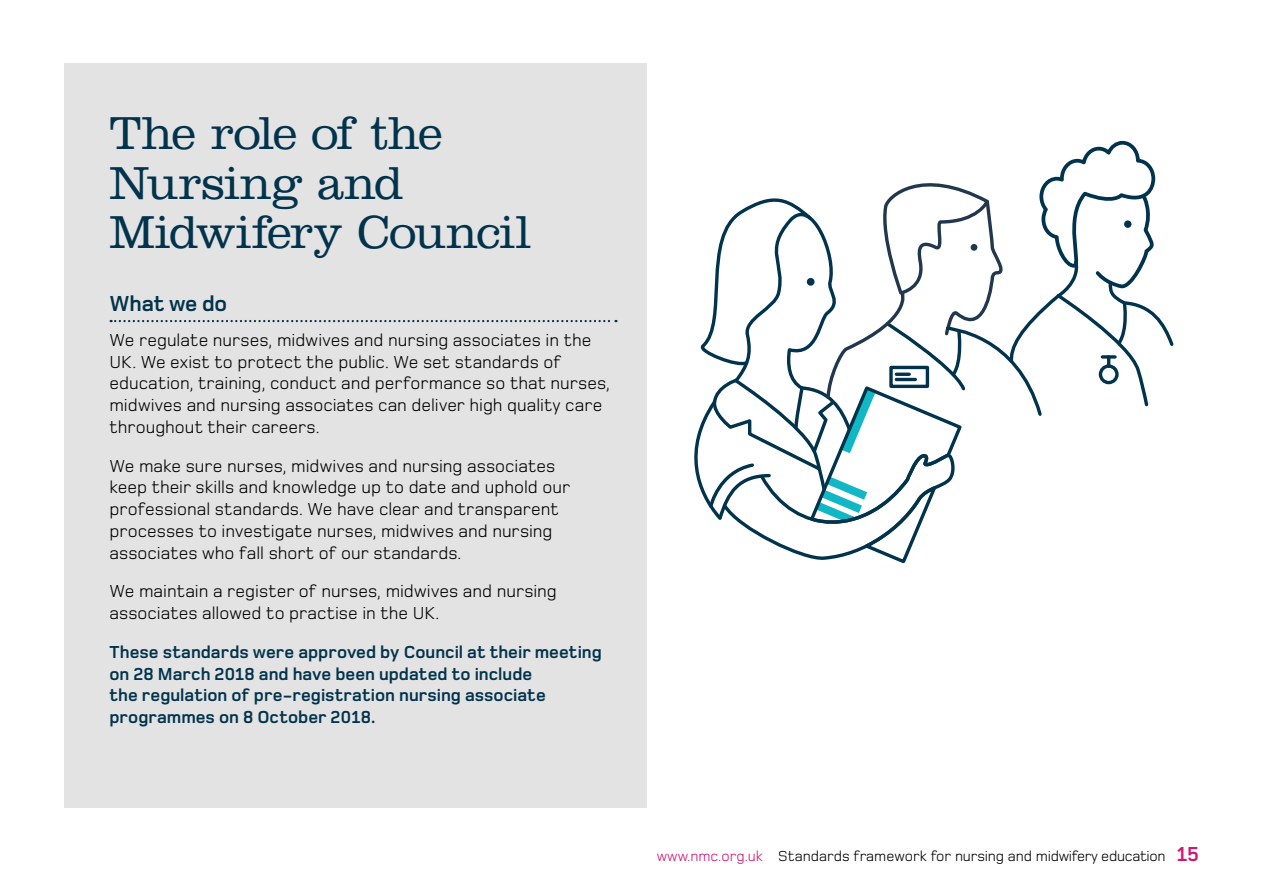
<style>
.page{position:relative;width:1263px;height:893px;background:#fff}
.page>*{position:absolute;margin:0;border:0;box-sizing:border-box;transform-origin:0 0}
.t1{font:300 48px/49.5px "Clarendon";letter-spacing:-.02em;color:#01334c}
.t2{font:700 22.5px "Foundry Monoline";letter-spacing:-.01em;color:#01334c}
.t3{font:18px/21.8px "Foundry Monoline";color:#000}
.t4{font:700 18px/21.8px "Foundry Monoline";color:#01334c}
.t5{font:15px "Foundry Monoline";color:#000}
.s1{color:#d11775}
.s2{font-weight:700;font-size:21px;color:#d11775}
</style>
<div class="page">
<div style="left:64px;top:64px;width:582px;height:744px;background:#e3e3e3"></div>
<svg style="left:111px;top:320px;width:505px;height:2px"></svg>
<svg style="left:694px;top:140px;width:480px;height:424px"></svg>
<h1 class="t1" style="left:109px;top:109px;width:423px">The role of the<br>Nursing and<br>Midwifery Council</h1>
<p class="t2" style="left:109px;top:292px;width:119px">What we do</p>
<p class="t3" style="left:109px;top:329px;width:502px">We regulate nurses, midwives and nursing associates in the UK. We exist to protect the public. We set standards of education, training, conduct and performance so that nurses, midwives and nursing associates can deliver high quality care throughout their careers.</p>
<p class="t3" style="left:109px;top:455px;width:462px">We make sure nurses, midwives and nursing associates keep their skills and knowledge up to date and uphold our professional standards. We have clear and transparent processes to investigate nurses, midwives and nursing associates who fall short of our standards.</p>
<p class="t3" style="left:109px;top:580px;width:449px">We maintain a register of nurses, midwives and nursing associates allowed to practise in the UK.</p>
<p class="t4" style="left:109px;top:641px;width:494px">These standards were approved by Council at their meeting on 28 March 2018 and have been updated to include<br>the regulation of pre-registration nursing associate programmes on 8 October 2018.</p>
<p class="t5" style="left:657px;top:848px;width:544px"><span class="s1">www.nmc.org.uk</span> Standards framework for nursing and midwifery education <span class="s2">15</span></p>
</div>
